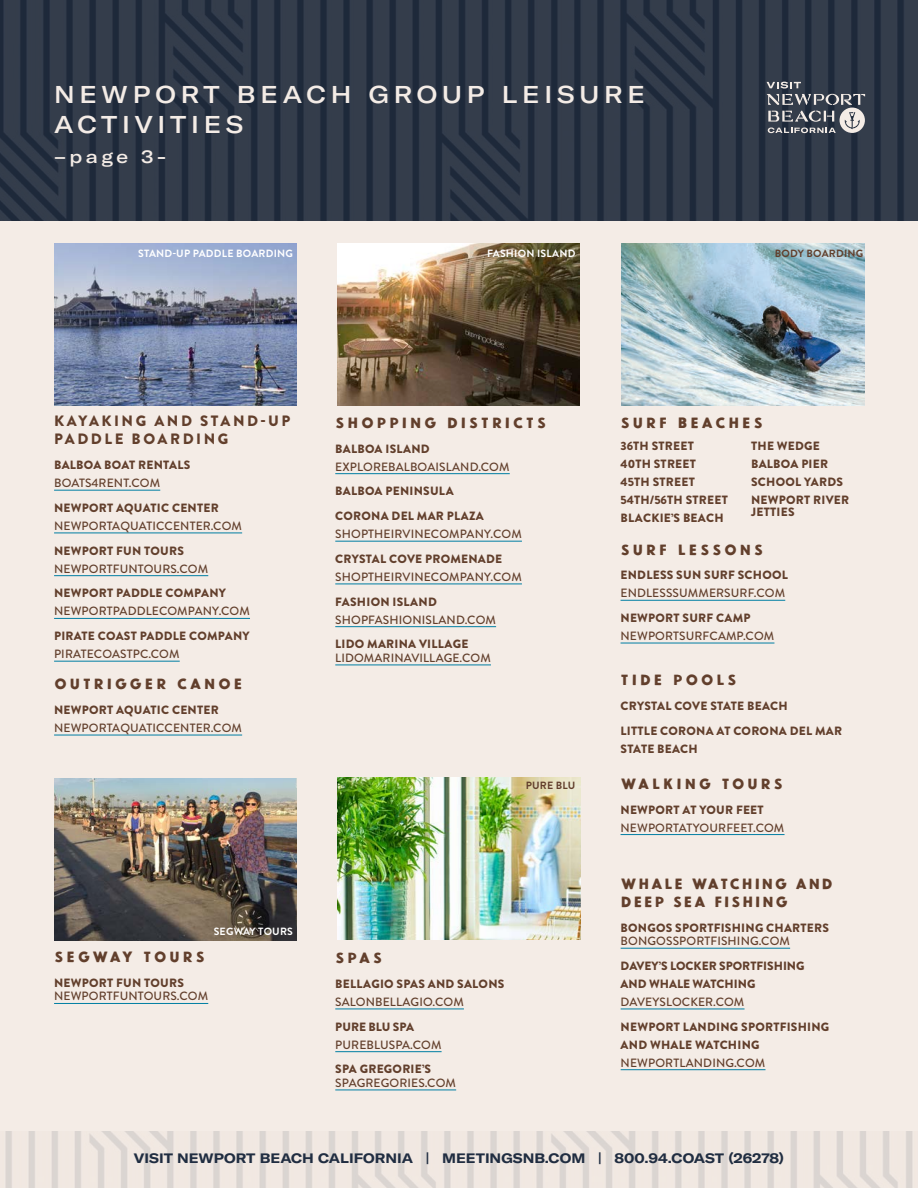
<style>
.page{position:relative;width:918px;height:1188px;background:#f4ece6}
.page>*{position:absolute;margin:0;border:0;box-sizing:border-box;transform-origin:0 0}
.t1{font:500 expanded 24px/30px "GT America";letter-spacing:.2em;color:#f4ece6}
.t2{font:500 expanded 18px "GT America";color:#f4ece6}
.t3{font:15px "Newcastle Basic Clean";letter-spacing:.16em;color:#623f2c}
.t4{font:900 15px/18px "Brandon Grotesque";letter-spacing:.17em;color:#623f2c}
.t5{font:15px/18px "Newcastle Basic Clean";letter-spacing:.09em;color:#623f2c}
.t6{font:700 expanded 13.5px "GT America";color:#202d41}
.t7{font:500 12px/18px "Brandon Grotesque";letter-spacing:.01em;color:#623f2c}
.t8{font:900 12px/18px "Brandon Grotesque";letter-spacing:.02em;color:#623f2c}
.t9{font:900 12px/18px "Brandon Grotesque";color:#623f2c}
.t10{font:700 10.5px "Brandon Grotesque";letter-spacing:.02em;color:#fff}
.t11{font:700 10.5px "Brandon Grotesque";letter-spacing:.02em;color:#623f2c}
.s1{font-weight:500}
.s2{font-weight:900}
</style>
<div class="page">
<img style="left:5px;top:1132px;width:908px;height:56px">
<img style="left:0;top:0;width:918px;height:221px">
<hr style="left:54px;top:490px;width:106px;height:1px;background:#007ea3">
<hr style="left:54px;top:533px;width:188px;height:1px;background:#007ea3">
<hr style="left:54px;top:575px;width:154px;height:1px;background:#007ea3">
<hr style="left:54px;top:618px;width:196px;height:1px;background:#007ea3">
<hr style="left:54px;top:661px;width:126px;height:1px;background:#007ea3">
<hr style="left:54px;top:1003px;width:154px;height:1px;background:#007ea3">
<hr style="left:54px;top:735px;width:188px;height:1px;background:#007ea3">
<hr style="left:335px;top:473px;width:175px;height:1px;background:#007ea3">
<hr style="left:335px;top:541px;width:187px;height:1px;background:#007ea3">
<hr style="left:335px;top:584px;width:187px;height:1px;background:#007ea3">
<hr style="left:335px;top:626px;width:161px;height:1px;background:#007ea3">
<hr style="left:335px;top:665px;width:156px;height:1px;background:#007ea3">
<hr style="left:621px;top:948px;width:169px;height:1px;background:#007ea3">
<hr style="left:621px;top:1009px;width:124px;height:1px;background:#007ea3">
<hr style="left:621px;top:1069px;width:145px;height:1px;background:#007ea3">
<hr style="left:621px;top:600px;width:164px;height:1px;background:#007ea3">
<hr style="left:621px;top:643px;width:153px;height:1px;background:#007ea3">
<hr style="left:621px;top:834px;width:164px;height:1px;background:#007ea3">
<hr style="left:335px;top:1009px;width:129px;height:1px;background:#007ea3">
<hr style="left:335px;top:1051px;width:107px;height:1px;background:#007ea3">
<hr style="left:335px;top:1090px;width:121px;height:1px;background:#007ea3">
<img style="left:338px;top:243px;width:242px;height:162px">
<img style="left:622px;top:243px;width:243px;height:162px">
<img style="left:54px;top:243px;width:243px;height:162px">
<img style="left:54px;top:779px;width:243px;height:162px">
<img style="left:338px;top:778px;width:242px;height:162px">
<svg style="left:767px;top:82px;width:98px;height:51px"></svg>
<p class="t1" style="left:54px;top:80px;width:592px">NEWPORT BEACH GROUP LEISURE<br>ACTIVITIES</p>
<p class="t2" style="left:54px;top:146px;width:114px">–page 3-</p>
<p class="t10" style="left:138px;top:246px;width:156px">STAND-UP PADDLE BOARDING</p>
<p class="t10" style="left:487px;top:246px;width:90px">FASHION ISLAND</p>
<p class="t11" style="left:775px;top:246px;width:90px">BODY BOARDING</p>
<p class="t4" style="left:54px;top:412px;width:238px">KAYAKING AND STAND-UP<br>PADDLE BOARDING</p>
<p class="t8" style="left:54px;top:456px;width:138px">BALBOA BOAT RENTALS<br><span class="s1">BOATS4RENT.COM</span></p>
<p class="t7" style="left:54px;top:499px;width:189px"><span class="s2">NEWPORT AQUATIC CENTER<br></span>NEWPORTAQUATICCENTER.COM</p>
<p class="t7" style="left:54px;top:542px;width:156px"><span class="s2">NEWPORT FUN TOURS<br></span>NEWPORTFUNTOURS.COM</p>
<p class="t7" style="left:54px;top:585px;width:197px"><span class="s2">NEWPORT PADDLE COMPANY<br></span>NEWPORTPADDLECOMPANY.COM</p>
<p class="t8" style="left:54px;top:627px;width:197px">PIRATE COAST PADDLE COMPANY<br><span class="s1">PIRATECOASTPC.COM</span></p>
<p class="t3" style="left:54px;top:673px;width:190px">OUTRIGGER CANOE</p>
<p class="t7" style="left:54px;top:701px;width:189px"><span class="s2">NEWPORT AQUATIC CENTER<br></span>NEWPORTAQUATICCENTER.COM</p>
<p class="t3" style="left:335px;top:412px;width:213px">SHOPPING DISTRICTS</p>
<p class="t7" style="left:335px;top:440px;width:176px"><span class="s2">BALBOA ISLAND<br></span>EXPLOREBALBOAISLAND.COM</p>
<p class="t8" style="left:335px;top:482px;width:120px">BALBOA PENINSULA</p>
<p class="t7" style="left:335px;top:507px;width:188px"><span class="s2">CORONA DEL MAR PLAZA<br></span>SHOPTHEIRVINECOMPANY.COM</p>
<p class="t7" style="left:335px;top:550px;width:188px"><span class="s2">CRYSTAL COVE PROMENADE<br></span>SHOPTHEIRVINECOMPANY.COM</p>
<p class="t7" style="left:335px;top:593px;width:162px"><span class="s2">FASHION ISLAND<br></span>SHOPFASHIONISLAND.COM</p>
<p class="t7" style="left:335px;top:638px;width:157px;line-height:13.5px"><span class="s2">LIDO MARINA VILLAGE<br></span>LIDOMARINAVILLAGE.COM</p>
<p class="t11" style="left:526px;top:778px;width:51px">PURE BLU</p>
<p class="t10" style="left:214px;top:924px;width:81px">SEGWAY TOURS</p>
<p class="t3" style="left:54px;top:946px;width:152px">SEGWAY TOURS</p>
<p class="t7" style="left:54px;top:976px;width:156px;line-height:13.5px"><span class="s2">NEWPORT FUN TOURS<br></span>NEWPORTFUNTOURS.COM</p>
<p class="t3" style="left:335px;top:947px;width:49px">SPAS</p>
<p class="t8" style="left:335px;top:975px;width:171px">BELLAGIO SPAS AND SALONS<br><span class="s1">SALONBELLAGIO.COM</span></p>
<p class="t7" style="left:335px;top:1018px;width:108px"><span class="s2">PURE BLU SPA<br></span>PUREBLUSPA.COM</p>
<p class="t7" style="left:335px;top:1063px;width:122px;line-height:13.5px"><span class="s2">SPA GREGORIE’S<br></span>SPAGREGORIES.COM</p>
<p class="t3" style="left:621px;top:412px;width:144px">SURF BEACHES</p>
<p class="t8" style="left:621px;top:437px;width:75px">36TH STREET</p>
<p class="t8" style="left:621px;top:455px;width:77px">40TH STREET</p>
<p class="t8" style="left:621px;top:473px;width:76px">45TH STREET</p>
<p class="t8" style="left:621px;top:491px;width:109px">54TH/56TH STREET</p>
<p class="t8" style="left:621px;top:509px;width:104px">BLACKIE’S BEACH</p>
<p class="t8" style="left:751px;top:437px;width:70px">THE WEDGE</p>
<p class="t8" style="left:751px;top:455px;width:78px">BALBOA PIER</p>
<p class="t8" style="left:751px;top:473px;width:93px">SCHOOL YARDS</p>
<p class="t8" style="left:751px;top:494px;width:100px;line-height:12px">NEWPORT RIVER<br>JETTIES</p>
<p class="t3" style="left:621px;top:538px;width:144px">SURF LESSONS</p>
<p class="t7" style="left:621px;top:566px;width:169px"><span class="s2">ENDLESS SUN SURF SCHOOL<br></span>ENDLESSSUMMERSURF.COM</p>
<p class="t7" style="left:621px;top:609px;width:155px"><span class="s2">NEWPORT SURF CAMP<br></span>NEWPORTSURFCAMP.COM</p>
<p class="t3" style="left:621px;top:669px;width:118px">TIDE POOLS</p>
<p class="t8" style="left:621px;top:697px;width:169px">CRYSTAL COVE STATE BEACH</p>
<p class="t8" style="left:621px;top:722px;width:223px">LITTLE CORONA AT CORONA DEL MAR<br>STATE BEACH</p>
<p class="t3" style="left:621px;top:772px;width:164px">WALKING TOURS</p>
<p class="t7" style="left:621px;top:801px;width:165px"><span class="s2">NEWPORT AT YOUR FEET<br></span>NEWPORTATYOURFEET.COM</p>
<p class="t5" style="left:621px;top:875px;width:214px">WHALE WATCHING AND<br>DEEP SEA FISHING</p>
<p class="t8" style="left:621px;top:921px;width:210px;line-height:13.5px">BONGOS SPORTFISHING CHARTERS<br><span class="s1">BONGOSSPORTFISHING.COM</span></p>
<p class="t9" style="left:621px;top:957px;width:186px">DAVEY’S LOCKER SPORTFISHING<br>AND WHALE WATCHING<br><span class="s1">DAVEYSLOCKER.COM</span></p>
<p class="t8" style="left:621px;top:1018px;width:210px">NEWPORT LANDING SPORTFISHING<br>AND WHALE WATCHING<br><span class="s1">NEWPORTLANDING.COM</span></p>
<p class="t6" style="left:134px;top:1150px;width:652px">VISIT NEWPORT BEACH CALIFORNIA | MEETINGSNB.COM | 800.94.COAST (26278)</p>
</div>
